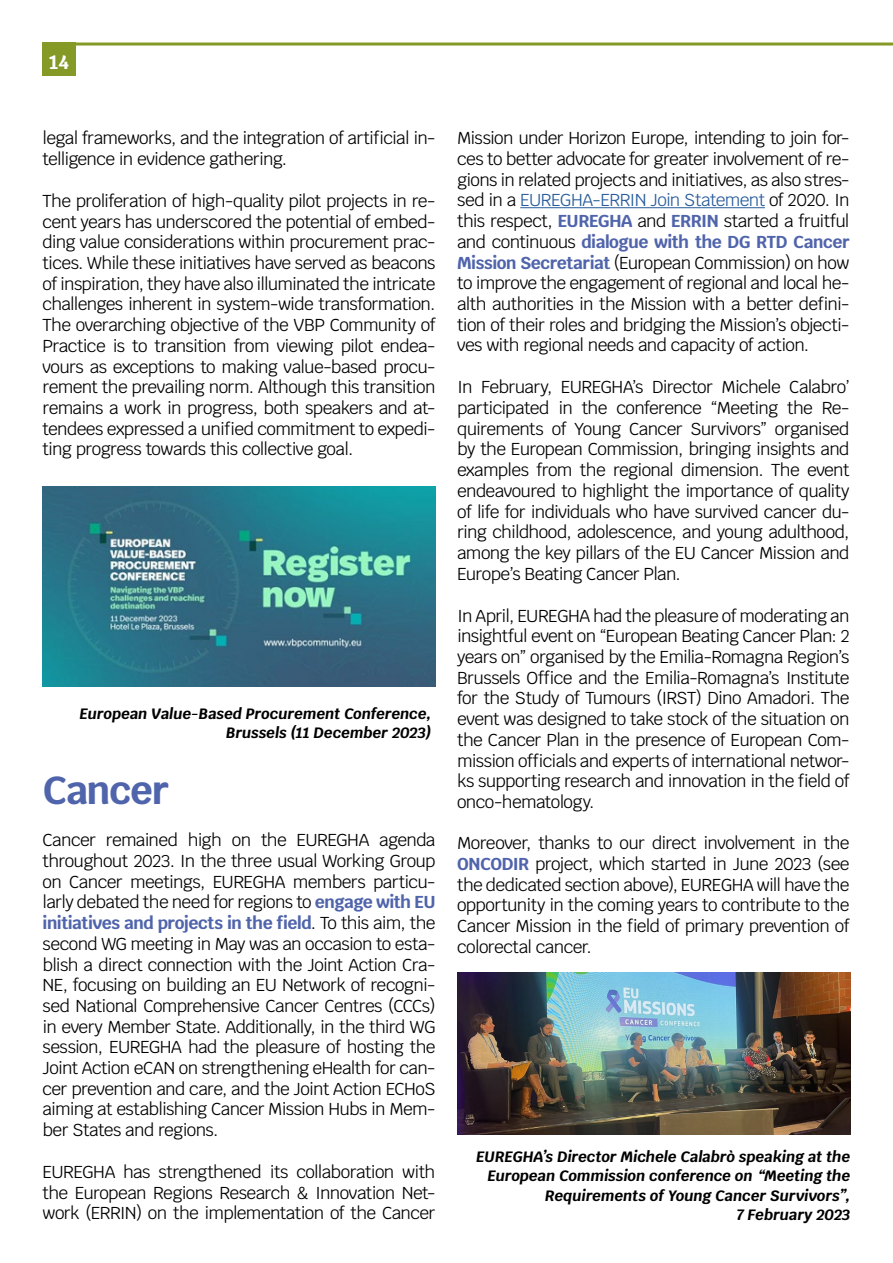
<style>
.page{position:relative;width:893px;height:1263px;background:#fff}
.page>*{position:absolute;margin:0;border:0;box-sizing:border-box;transform-origin:0 0}
.t1{font:700 39px "Krub";letter-spacing:-.035em;color:#5064ab}
.t2{font:700 19.5px "Krub";color:#fff}
.t3{font:17.25px/20.7px "Krub";letter-spacing:-.04em;color:#000;text-align:justify}
.t4{font:italic 700 15px/19.5px "Krub";letter-spacing:-.005em;color:#000;text-align:right}
.s1{font-weight:700;color:#5064ab}
.s2{color:#275b9b}
</style>
<div class="page">
<hr style="left:520px;top:207px;width:245px;height:1px;background:#275b9b">
<img style="left:43px;top:487px;width:393px;height:199px">
<img style="left:457px;top:972px;width:393px;height:162px">
<div style="left:43px;top:43px;width:33px;height:33px;background:#849926"></div>
<hr style="left:43px;top:43px;width:850px;height:3px;background:#849926">
<p class="t2" style="left:50px;top:51px;width:21px">14</p>
<p class="t3" style="left:43px;top:128px;width:395px">legal frameworks, and the integration of artificial in&shy;telligence in evidence gathering.</p>
<p class="t3" style="left:43px;top:191px;width:395px">The proliferation of high-quality pilot projects in re&shy;cent years has underscored the potential of embed&shy;ding value considerations within procurement prac&shy;tices. While these initiatives have served as beacons of inspiration, they have also illuminated the intricate challenges inherent in system-wide transformation.<br>The overarching objective of the VBP Community of Practice is to transition from viewing pilot endea&shy;vours as exceptions to making value-based procu&shy;rement the prevailing norm. Although this transition remains a work in progress, both speakers and at&shy;tendees expressed a unified commitment to expedi&shy;ting progress towards this collective goal.</p>
<p class="t4" style="left:80px;top:704px;width:353px">European Value-Based Procurement Conference,<br>Brussels (11 December 2023)</p>
<h1 class="t1" style="left:43px;top:768px;width:128px">Cancer</h1>
<p class="t3" style="left:43px;top:830px;width:395px">Cancer remained high on the EUREGHA agenda throughout 2023. In the three usual Working Group on Cancer meetings, EUREGHA members particu&shy;larly debated the need for regions to <span class="s1">engage with EU initiatives and projects in the field</span>. To this aim, the second WG meeting in May was an occasion to esta&shy;blish a direct connection with the Joint Action Cra-NE, focusing on building an EU Network of recogni&shy;sed National Comprehensive Cancer Centres (CCCs) in every Member State. Additionally, in the third WG session, EUREGHA had the pleasure of hosting the Joint Action eCAN on strengthening eHealth for can&shy;cer prevention and care, and the Joint Action ECHoS aiming at establishing Cancer Mission Hubs in Mem&shy;ber States and regions.</p>
<p class="t3" style="left:43px;top:1162px;width:395px">EUREGHA has strengthened its collaboration with the European Regions Research &amp; Innovation Net&shy;work (ERRIN) on the implementation of the Cancer</p>
<p class="t3" style="left:457px;top:128px;width:394px">Mission under Horizon Europe, intending to join for&shy;ces to better advocate for greater involvement of re&shy;gions in related projects and initiatives, as also stres&shy;sed in a <span class="s2">EUREGHA-ERRIN Join Statement</span> of 2020. In this respect, <span class="s1">EUREGHA</span> and <span class="s1">ERRIN</span> started a fruitful and continuous <span class="s1">dialogue with the DG RTD Cancer Mission Secretariat</span> (European Commission) on how to improve the engagement of regional and local he&shy;alth authorities in the Mission with a better defini&shy;tion of their roles and bridging the Mission’s objecti&shy;ves with regional needs and capacity of action.</p>
<p class="t3" style="left:457px;top:377px;width:394px">In February, EUREGHA’s Director Michele Calabro’ participated in the conference “Meeting the Re&shy;quirements of Young Cancer Survivors” organised by the European Commission, bringing insights and examples from the regional dimension. The event endeavoured to highlight the importance of quality of life for individuals who have survived cancer du&shy;ring childhood, adolescence, and young adulthood, among the key pillars of the EU Cancer Mission and Europe’s Beating Cancer Plan.</p>
<p class="t3" style="left:457px;top:605px;width:394px">In April, EUREGHA had the pleasure of moderating an insightful event on “European Beating Cancer Plan: 2 years on” organised by the Emilia-Romagna Region’s Brussels Office and the Emilia-Romagna’s Institute for the Study of Tumours (IRST) Dino Amadori. The event was designed to take stock of the situation on the Cancer Plan in the presence of European Com&shy;mission officials and experts of international networ&shy;ks supporting research and innovation in the field of onco-hematology.</p>
<p class="t3" style="left:457px;top:833px;width:394px">Moreover, thanks to our direct involvement in the <span class="s1">ONCODIR</span> project, which started in June 2023 (see the dedicated section above), EUREGHA will have the opportunity in the coming years to contribute to the Cancer Mission in the field of primary prevention of colorectal cancer.</p>
<p class="t4" style="left:476px;top:1147px;width:376px">EUREGHA’s Director Michele Calabrò speaking at the European Commission conference on “Meeting the Requirements of Young Cancer Survivors”,<br>7 February 2023</p>
</div>
